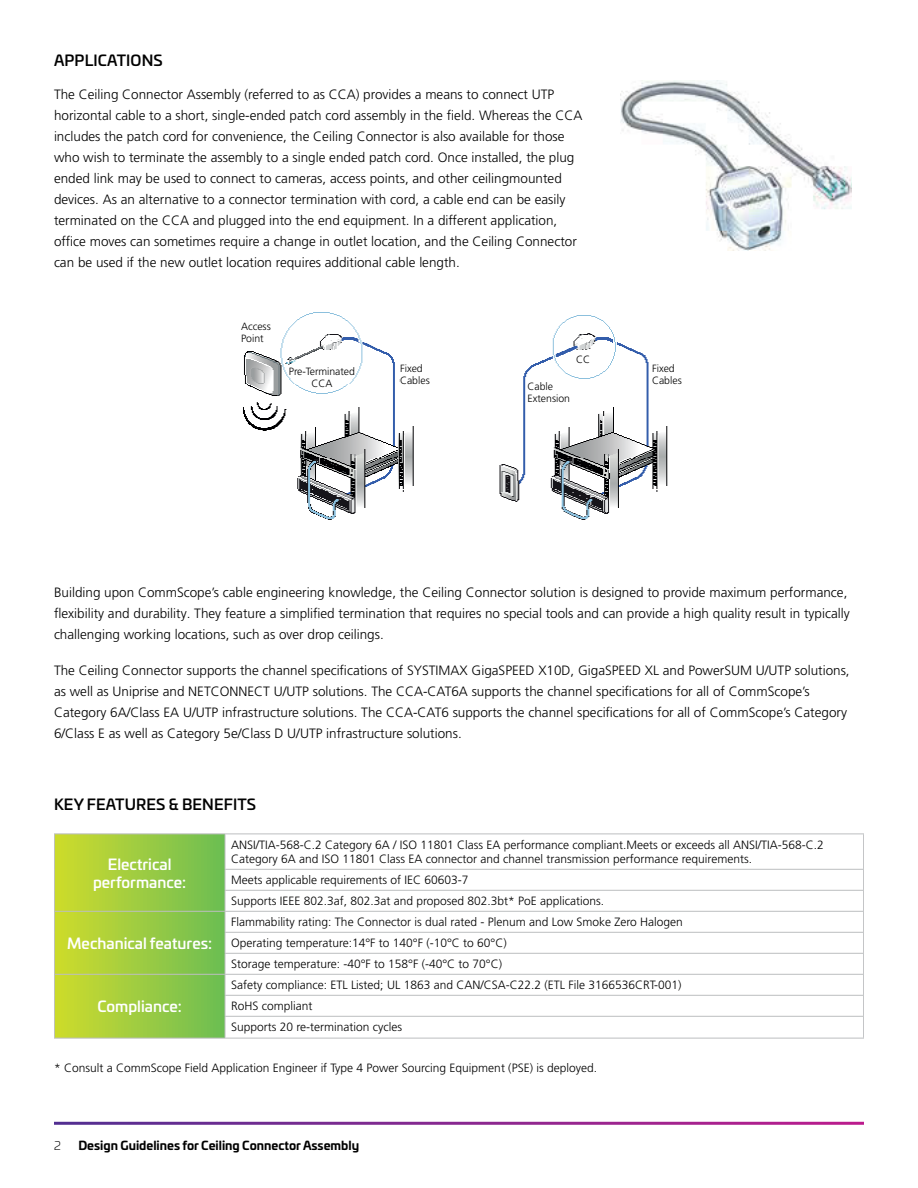
<style>
.page{position:relative;width:918px;height:1188px;background:#fff}
.page>*{position:absolute;margin:0;border:0;box-sizing:border-box;transform-origin:0 0}
.t1{font:500 15px/18px "Univia Pro";color:#fff;text-align:center}
.t2{font:500 15px "Univia Pro";letter-spacing:.01em;color:#000}
.t3{font:300 13.5px/21px "Frutiger LT Pro";color:#000}
.t4{font:300 12px/21px "Frutiger LT Pro";color:#000}
.t5{font:700 12px "Univia Pro";color:#000}
.t6{font:300 12px "Univia Pro";color:#000}
.t7{font:300 10.5px/12px "Frutiger LT Pro";color:#000}
</style>
<div class="page">
<img style="left:243px;top:312px;width:425px;height:208px">
<img style="left:620px;top:81px;width:231px;height:170px">
<hr style="left:225px;top:834px;width:639px;height:1px;background:#bcbec0">
<hr style="left:863px;top:834px;width:1px;height:35px;background:#bcbec0">
<hr style="left:225px;top:869px;width:639px;height:1px;background:#bcbec0">
<hr style="left:225px;top:890px;width:639px;height:1px;background:#bcbec0">
<hr style="left:225px;top:911px;width:639px;height:1px;background:#bcbec0">
<hr style="left:225px;top:932px;width:639px;height:1px;background:#bcbec0">
<hr style="left:225px;top:953px;width:639px;height:1px;background:#bcbec0">
<hr style="left:54px;top:1038px;width:171px;height:1px;background:#bcbec0">
<hr style="left:225px;top:974px;width:639px;height:1px;background:#bcbec0">
<hr style="left:225px;top:995px;width:639px;height:1px;background:#bcbec0">
<hr style="left:225px;top:1016px;width:639px;height:1px;background:#bcbec0">
<svg style="left:863px;top:870px;width:1px;height:168px"></svg>
<hr style="left:225px;top:1038px;width:639px;height:1px;background:#bcbec0">
<svg style="left:54px;top:834px;width:172px;height:204px;background:#9ecb44"></svg>
<div style="left:241px;top:322px;width:34px;height:26px;background:#fff"></div>
<div style="left:400px;top:364px;width:34px;height:26px;background:#fff"></div>
<div style="left:652px;top:362px;width:34px;height:26px;background:#fff"></div>
<div style="left:528px;top:381px;width:48px;height:25px;background:#fff"></div>
<div style="left:569px;top:355px;width:29px;height:14px;background:#fff"></div>
<svg style="left:288px;top:362px;width:67px;height:26px"></svg>
<p class="t2" style="left:54px;top:49px;width:110px">APPLICATIONS</p>
<p class="t3" style="left:54px;top:84px;width:530px">The Ceiling Connector Assembly (referred to as CCA) provides a means to connect UTP horizontal cable to a short, single-ended patch cord assembly in the field. Whereas the CCA includes the patch cord for convenience, the Ceiling Connector is also available for those who wish to terminate the assembly to a single ended patch cord. Once installed, the plug ended link may be used to connect to cameras, access points, and other ceilingmounted devices. As an alternative to a connector termination with cord, a cable end can be easily terminated on the CCA and plugged into the end equipment. In a different application, office moves can sometimes require a change in outlet location, and the Ceiling Connector can be used if the new outlet location requires additional cable length.</p>
<p class="t7" style="left:241px;top:320px;width:31px">Access<br>Point</p>
<p class="t7" style="left:289px;top:365px;width:68px;text-align:center">Pre-Terminated<br>CCA</p>
<p class="t7" style="left:576px;top:353px;width:16px">CC</p>
<p class="t7" style="left:400px;top:362px;width:31px">Fixed<br>Cables</p>
<p class="t7" style="left:652px;top:362px;width:31px">Fixed<br>Cables</p>
<p class="t7" style="left:528px;top:380px;width:44px">Cable<br>Extension</p>
<p class="t3" style="left:54px;top:582px;width:797px">Building upon CommScope’s cable engineering knowledge, the Ceiling Connector solution is designed to provide maximum performance, flexibility and durability. They feature a simplified termination that requires no special tools and can provide a high quality result in typically challenging working locations, such as over drop ceilings.</p>
<p class="t3" style="left:54px;top:660px;width:797px">The Ceiling Connector supports the channel specifications of SYSTIMAX GigaSPEED X10D, GigaSPEED XL and PowerSUM U/UTP solutions, as well as Uniprise and NETCONNECT U/UTP solutions. The CCA-CAT6A supports the channel specifications for all of CommScope’s Category 6A/Class EA U/UTP infrastructure solutions. The CCA-CAT6 supports the channel specifications for all of CommScope’s Category 6/Class E as well as Category 5e/Class D U/UTP infrastructure solutions.</p>
<p class="t2" style="left:54px;top:793px;width:203px">KEY FEATURES &amp; BENEFITS</p>
<p class="t1" style="left:93px;top:854px;width:95px">Electrical performance:</p>
<p class="t1" style="left:67px;top:933px;width:146px">Mechanical features:</p>
<p class="t4" style="left:231px;top:838px;width:594px;line-height:14.4px">ANSI/TIA-568-C.2 Category 6A / ISO 11801 Class EA performance compliant.Meets or exceeds all ANSI/TIA-568-C.2<br>Category 6A and ISO 11801 Class EA connector and channel transmission performance requirements.</p>
<p class="t4" style="left:231px;top:870px;width:375px">Meets applicable requirements of IEC 60603-7<br>Supports IEEE 802.3af, 802.3at and proposed 802.3bt* PoE applications.</p>
<p class="t4" style="left:231px;top:912px;width:453px">Flammability rating: The Connector is dual rated - Plenum and Low Smoke Zero Halogen<br>Operating temperature:14°F to 140°F (-10°C to 60°C)<br>Storage temperature: -40°F to 158°F (-40°C to 70°C)</p>
<p class="t4" style="left:231px;top:975px;width:452px">Safety compliance: ETL Listed; UL 1863 and CAN/CSA-C22.2 (ETL File 3166536CRT-001)<br>RoHS compliant<br>Supports 20 re-termination cycles</p>
<p class="t4" style="left:54px;top:1058px;width:545px">* Consult a CommScope Field Application Engineer if Type 4 Power Sourcing Equipment (PSE) is deployed.</p>
<p class="t1" style="left:98px;top:997px;width:86px">Compliance:</p>
<p class="t6" style="left:54px;top:1138px;width:8px">2</p>
<p class="t5" style="left:78px;top:1136px;width:282px">Design Guidelines for Ceiling Connector Assembly</p>
</div>
